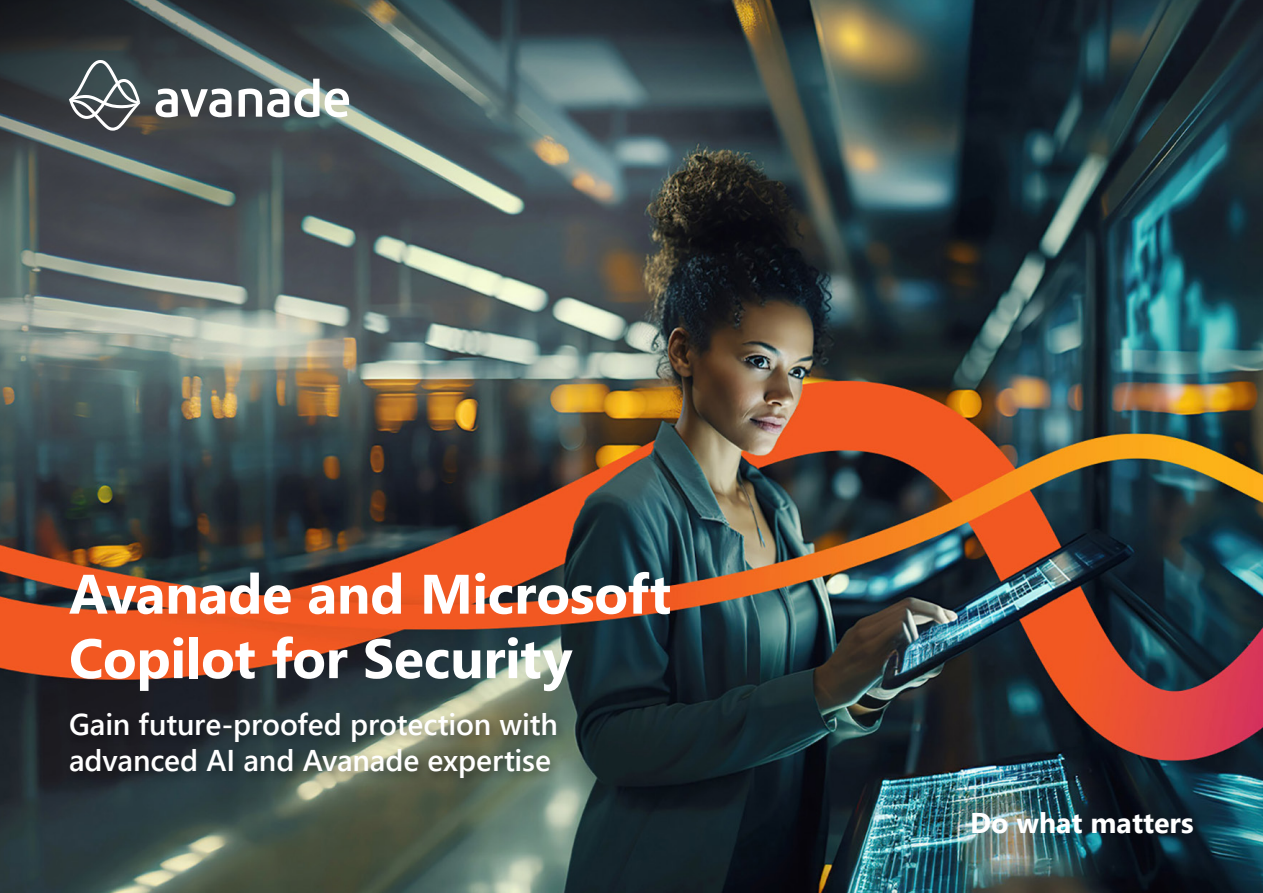
<style>
.page{position:relative;width:1263px;height:893px;background:#fff}
.page>*{position:absolute;margin:0;border:0;box-sizing:border-box;transform-origin:0 0}
.t1{font:700 55.5px/64.5px "Segoe UI";letter-spacing:-.005em;color:#fff}
.t2{font:600 30px/36px "Segoe UI";letter-spacing:-.005em;color:#fff}
.t3{font:700 28.5px "Segoe UI";color:#fff}
</style>
<div class="page">
<img style="left:1099px;top:0;width:164px;height:893px">
<img style="left:0;top:0;width:1099px;height:893px">
<svg style="left:156px;top:89px;width:76px;height:28px"></svg>
<svg style="left:239px;top:79px;width:80px;height:38px"></svg>
<svg style="left:325px;top:89px;width:24px;height:28px"></svg>
<svg style="left:69px;top:60px;width:71px;height:71px"></svg>
<div style="left:66px;top:709px;width:502px;height:81px;background:#000;opacity:.35"></div>
<h1 class="t1" style="left:69px;top:560px;width:604px">Avanade and Microsoft<br>Copilot for Security</h1>
<p class="t2" style="left:69px;top:706px;width:490px">Gain future-proofed protection with advanced AI and Avanade expertise</p>
<p class="t3" style="left:970px;top:801px;width:225px">Do what matters</p>
</div>
